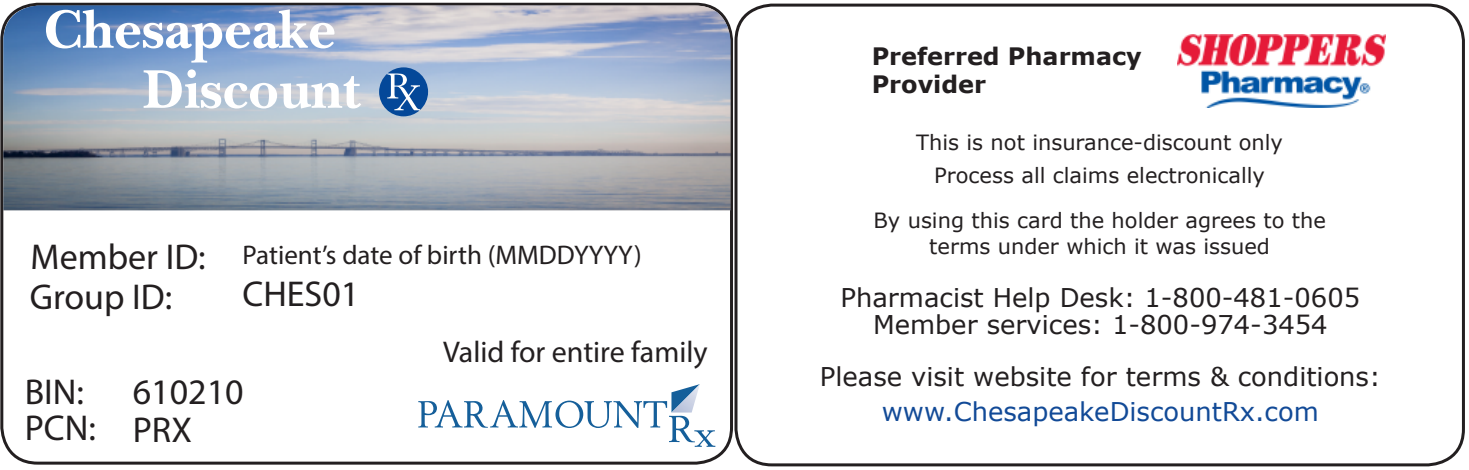
<style>
.page{position:relative;width:1469px;height:470px;background:#fff}
.page>*{position:absolute;margin:0;border:0;box-sizing:border-box;transform-origin:0 0}
.t1{font:700 56.1px "Baskerville Black S Si";color:#fff}
.t2{font:36px/39.3px "Myriad Pro";color:#231f20}
.t3{font:30px "Myriad Pro";color:#231f20}
.t4{font:27px "Myriad Pro";color:#231f20}
.t5{font:25.8px/27px "Verdana";color:#231f20;text-align:center}
.t6{font:25.8px "Verdana";color:#124a97}
.t7{font:700 24px/28.8px "Verdana";color:#231f20}
.t8{font:21px/33px "Verdana";color:#231f20;text-align:center}
</style>
<div class="page">
<div style="left:0;top:3px;width:733px;height:461px;border:3px solid #231f20;border-radius:36px"></div>
<div style="left:734px;top:4px;width:731px;height:462px;border:3px solid #231f20;border-radius:36px"></div>
<svg style="left:418px;top:384px;width:297px;height:63px"></svg>
<img style="left:3px;top:5px;width:728px;height:205px">
<svg style="left:379px;top:67px;width:49px;height:49px;background:#4c7cb4"></svg>
<img style="left:1177px;top:34px;width:209px;height:74px">
<h1 class="t1" style="left:43px;top:-4px;width:294px">Chesapeake</h1>
<h1 class="t1" style="left:143px;top:56px;width:219px">Discount</h1>
<h2 class="t2" style="left:30px;top:237px;width:177px">Member ID:<br>Group ID:</h2>
<p class="t4" style="left:243px;top:238px;width:401px">Patient’s date of birth (MMDDYYYY)</p>
<h2 class="t2" style="left:243px;top:274px;width:118px">CHES01</h2>
<h3 class="t3" style="left:443px;top:333px;width:266px">Valid for entire family</h3>
<h2 class="t2" style="left:25px;top:373px;width:73px;line-height:36px">BIN:<br>PCN:</h2>
<h2 class="t2" style="left:133px;top:373px;width:112px;line-height:37.2px">610210<br>PRX</h2>
<p class="t7" style="left:872px;top:41px;width:272px">Preferred Pharmacy<br>Provider</p>
<p class="t8" style="left:916px;top:125px;width:368px">This is not insurance-discount only<br>Process all claims electronically</p>
<p class="t8" style="left:873px;top:208px;width:454px;line-height:25.5px">By using this card the holder agrees to the terms under which it was issued</p>
<p class="t5" style="left:840px;top:284px;width:521px">Pharmacist Help Desk: 1-800-481-0605<br>Member services: 1-800-974-3454</p>
<p class="t5" style="left:820px;top:363px;width:562px">Please visit website for terms &amp; conditions:</p>
<p class="t6" style="left:882px;top:394px;width:438px">www.ChesapeakeDiscountRx.com</p>
</div>
